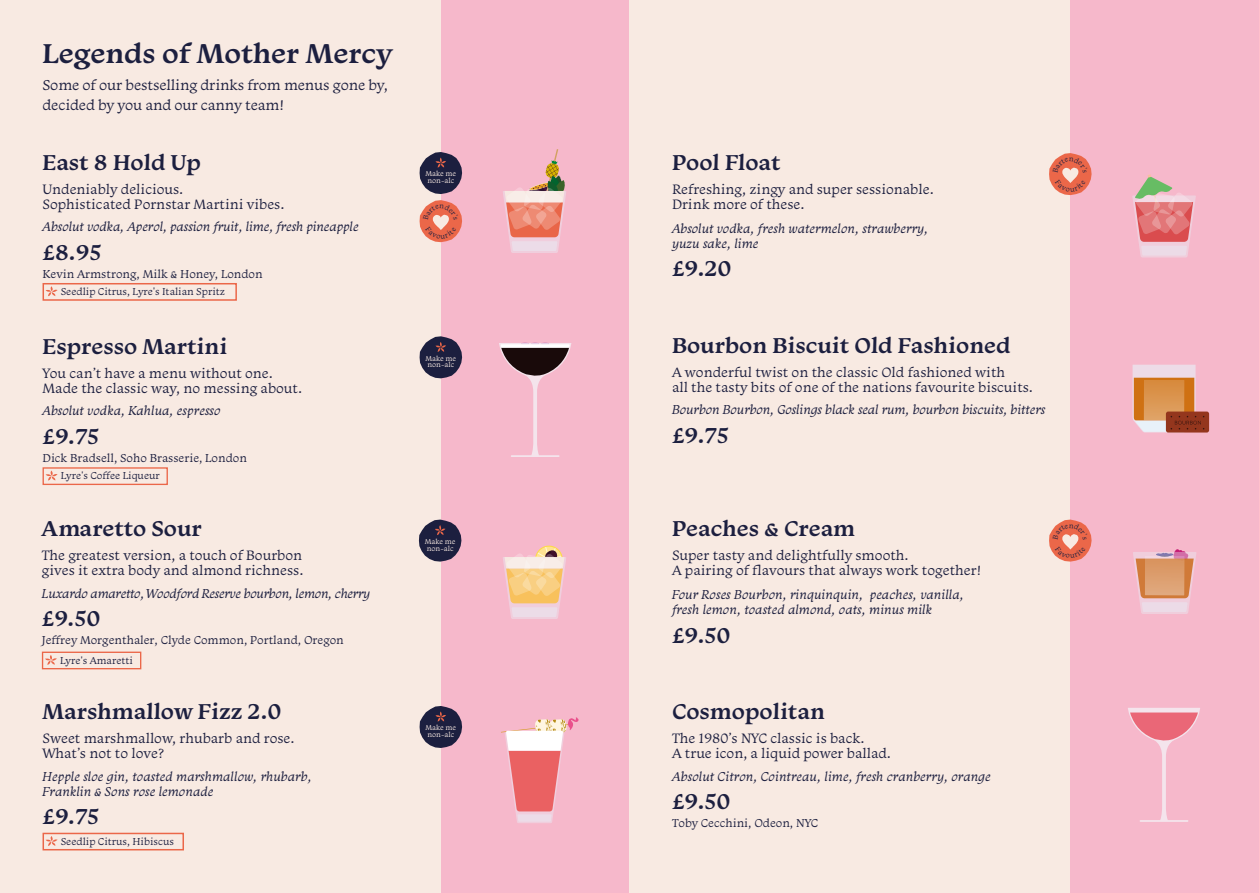
<style>
.page{position:relative;width:1259px;height:893px;background:#fff}
.page>*{position:absolute;margin:0;border:0;box-sizing:border-box;transform-origin:0 0}
.t1{font:600 28.5px "Monarcha";color:#1c1f3f}
.t2{font:600 22.5px "Monarcha";color:#1c1f3f}
.t3{font:15px "Monarcha";letter-spacing:-.01em;color:#1c1f3f}
.t4{font:14.25px "Monarcha";color:#1c1f3f}
.t5{font:italic 13.5px "Monarcha";color:#1c1f3f}
.t6{font:italic 13.5px "Monarcha";letter-spacing:-.025em;color:#1c1f3f}
.t7{font:12px "Monarcha";color:#1c1f3f}
.t8{font:10.5px "Monarcha";color:#1c1f3f}
.t9{font:7.5px "Monarcha";color:#f8eae2}
</style>
<div class="page">
<div style="left:0;top:0;width:662px;height:893px;background:#f8eae2"></div>
<div style="left:441px;top:0;width:188px;height:893px;background:#f6b8cb"></div>
<svg style="left:46px;top:286px;width:12px;height:10px"></svg>
<div style="left:43px;top:283px;width:194px;height:18px;border:2px solid #eb6749"></div>
<svg style="left:419px;top:152px;width:43px;height:42px"></svg>
<svg style="left:503px;top:149px;width:63px;height:104px"></svg>
<svg style="left:46px;top:836px;width:12px;height:10px"></svg>
<div style="left:43px;top:833px;width:141px;height:17px;border:2px solid #eb6749"></div>
<svg style="left:501px;top:717px;width:77px;height:106px"></svg>
<svg style="left:419px;top:706px;width:43px;height:42px"></svg>
<div style="left:629px;top:0;width:630px;height:893px;background:#f8eae2"></div>
<div style="left:1070px;top:0;width:189px;height:893px;background:#f6b8cb"></div>
<svg style="left:45px;top:655px;width:12px;height:10px"></svg>
<div style="left:42px;top:652px;width:99px;height:17px;border:1px solid #eb6749"></div>
<svg style="left:503px;top:545px;width:63px;height:74px"></svg>
<svg style="left:499px;top:342px;width:72px;height:115px"></svg>
<svg style="left:500px;top:344px;width:70px;height:4px"></svg>
<svg style="left:46px;top:471px;width:12px;height:9px"></svg>
<div style="left:43px;top:467px;width:125px;height:18px;border:1px solid #eb6749"></div>
<svg style="left:419px;top:336px;width:43px;height:42px"></svg>
<svg style="left:1132px;top:174px;width:63px;height:83px"></svg>
<svg style="left:419px;top:520px;width:42px;height:42px"></svg>
<svg style="left:1128px;top:708px;width:72px;height:114px"></svg>
<div style="left:1166px;top:412px;width:43px;height:20px;background:#94361d;border-radius:2px"></div>
<svg style="left:1132px;top:365px;width:72px;height:67px"></svg>
<svg style="left:1133px;top:549px;width:63px;height:65px"></svg>
<svg style="left:419px;top:200px;width:43px;height:42px"></svg>
<svg style="left:1049px;top:153px;width:42px;height:42px"></svg>
<svg style="left:1049px;top:520px;width:42px;height:42px"></svg>
<p class="t1" style="left:43px;top:35px;width:351px">Legends of Mother Mercy</p>
<p class="t3" style="left:43px;top:76px;width:347px">Some of our bestselling drinks from menus gone by,</p>
<p class="t3" style="left:43px;top:95px;width:243px">decided by you and our canny team!</p>
<p class="t2" style="left:43px;top:147px;width:160px">East 8 Hold Up</p>
<p class="t4" style="left:43px;top:179px;width:142px">Undeniably delicious.</p>
<p class="t4" style="left:43px;top:194px;width:243px">Sophisticated Pornstar Martini vibes.</p>
<p class="t5" style="left:43px;top:218px;width:318px">Absolut vodka, Aperol, passion fruit, lime, fresh pineapple</p>
<p class="t2" style="left:43px;top:237px;width:60px">£8.95</p>
<p class="t7" style="left:43px;top:266px;width:222px">Kevin Armstrong, Milk &amp; Honey, London</p>
<p class="t8" style="left:61px;top:285px;width:166px">Seedlip Citrus, Lyre's Italian Spritz</p>
<p class="t2" style="left:43px;top:331px;width:186px">Espresso Martini</p>
<p class="t4" style="left:43px;top:364px;width:232px">You can’t have a menu without one.</p>
<p class="t4" style="left:43px;top:379px;width:261px">Made the classic way, no messing about.</p>
<p class="t5" style="left:43px;top:402px;width:180px">Absolut vodka, Kahlua, espresso</p>
<p class="t2" style="left:43px;top:421px;width:58px">£9.75</p>
<p class="t7" style="left:43px;top:450px;width:206px">Dick Bradsell, Soho Brasserie, London</p>
<p class="t8" style="left:61px;top:469px;width:101px">Lyre's Coffee Liqueur</p>
<p class="t2" style="left:42px;top:513px;width:161px">Amaretto Sour</p>
<p class="t4" style="left:42px;top:546px;width:262px">The greatest version, a touch of Bourbon</p>
<p class="t4" style="left:42px;top:561px;width:263px">gives it extra body and almond richness.</p>
<p class="t6" style="left:42px;top:585px;width:330px">Luxardo amaretto, Woodford Reserve bourbon, lemon, cherry</p>
<p class="t2" style="left:42px;top:603px;width:60px">£9.50</p>
<p class="t7" style="left:42px;top:632px;width:303px">Jeffrey Morgenthaler, Clyde Common, Portland, Oregon</p>
<p class="t8" style="left:60px;top:653px;width:74px">Lyre's Amaretti</p>
<p class="t2" style="left:43px;top:697px;width:241px">Marshmallow Fizz 2.0</p>
<p class="t4" style="left:43px;top:729px;width:254px">Sweet marshmallow, rhubarb and rose.</p>
<p class="t4" style="left:43px;top:744px;width:123px">What’s not to love?</p>
<p class="t5" style="left:43px;top:768px;width:271px">Hepple sloe gin, toasted marshmallow, rhubarb,</p>
<p class="t5" style="left:43px;top:783px;width:172px">Franklin &amp; Sons rose lemonade</p>
<p class="t2" style="left:43px;top:802px;width:58px">£9.75</p>
<p class="t8" style="left:61px;top:834px;width:115px">Seedlip Citrus, Hibiscus</p>
<p class="t9" style="left:425px;top:169px;width:32px">Make me</p>
<p class="t9" style="left:427px;top:176px;width:28px">non-alc</p>
<p class="t9" style="left:425px;top:353px;width:32px">Make me</p>
<p class="t9" style="left:427px;top:360px;width:28px">non-alc</p>
<p class="t9" style="left:425px;top:536px;width:32px">Make me</p>
<p class="t9" style="left:427px;top:543px;width:28px">non-alc</p>
<p class="t9" style="left:425px;top:723px;width:32px">Make me</p>
<p class="t9" style="left:427px;top:730px;width:28px">non-alc</p>
<p class="t2" style="left:672px;top:147px;width:110px">Pool Float</p>
<p class="t4" style="left:672px;top:179px;width:263px">Refreshing, zingy and super sessionable.</p>
<p class="t4" style="left:672px;top:194px;width:134px">Drink more of these.</p>
<p class="t5" style="left:672px;top:220px;width:258px">Absolut vodka, fresh watermelon, strawberry,</p>
<p class="t5" style="left:672px;top:235px;width:88px">yuzu sake, lime</p>
<p class="t2" style="left:672px;top:253px;width:61px">£9.20</p>
<p class="t2" style="left:672px;top:330px;width:340px">Bourbon Biscuit Old Fashioned</p>
<p class="t4" style="left:672px;top:363px;width:335px">A wonderful twist on the classic Old fashioned with</p>
<p class="t4" style="left:672px;top:378px;width:362px">all the tasty bits of one of the nations favourite biscuits.</p>
<p class="t5" style="left:672px;top:401px;width:375px">Bourbon Bourbon, Goslings black seal rum, bourbon biscuits, bitters</p>
<p class="t2" style="left:672px;top:420px;width:58px">£9.75</p>
<p class="t2" style="left:672px;top:513px;width:185px">Peaches &amp; Cream</p>
<p class="t4" style="left:672px;top:546px;width:238px">Super tasty and delightfully smooth.</p>
<p class="t4" style="left:672px;top:561px;width:311px">A pairing of fl avours that always work together!</p>
<p class="t5" style="left:672px;top:586px;width:293px">Four Roses Bourbon, rinquinquin, peaches, vanilla,</p>
<p class="t5" style="left:672px;top:601px;width:262px">fresh lemon, toasted almond, oats, minus milk</p>
<p class="t2" style="left:672px;top:620px;width:60px">£9.50</p>
<p class="t2" style="left:672px;top:697px;width:154px">Cosmopolitan</p>
<p class="t4" style="left:672px;top:729px;width:194px">The 1980’s NYC classic is back.</p>
<p class="t4" style="left:672px;top:744px;width:220px">A true icon, a liquid power ballad.</p>
<p class="t5" style="left:672px;top:768px;width:320px">Absolut Citron, Cointreau, lime, fresh cranberry, orange</p>
<p class="t2" style="left:672px;top:787px;width:60px">£9.50</p>
<p class="t7" style="left:672px;top:815px;width:148px">Toby Cecchini, Odeon, NYC</p>
</div>
